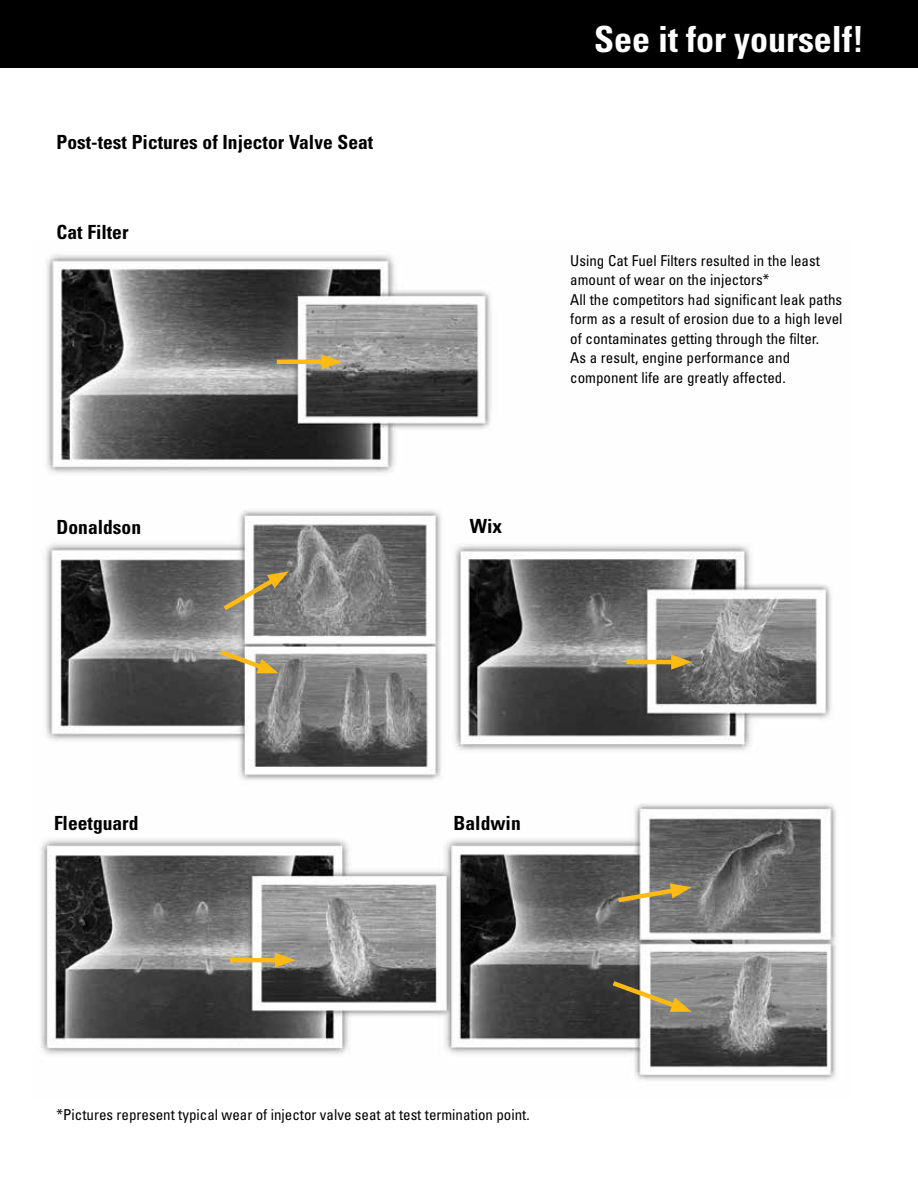
<style>
.page{position:relative;width:918px;height:1188px;background:#fff}
.page>*{position:absolute;margin:0;border:0;box-sizing:border-box;transform-origin:0 0}
.t1{font:700 condensed 36px "Univers LT Std";color:#fff}
.t2{font:700 condensed 19.5px "Univers LT Std";color:#000}
.t3{font:condensed 15px/19.5px "Univers LT Std";color:#000}
</style>
<div class="page">
<img style="left:41px;top:254px;width:795px;height:827px">
<div style="left:0;top:0;width:918px;height:68px;background:#000"></div>
<hr style="left:277px;top:360px;width:53px;height:4px;background:#fdba12">
<svg style="left:322px;top:354px;width:20px;height:15px"></svg>
<hr style="left:626px;top:660px;width:53px;height:4px;background:#fdba12">
<svg style="left:671px;top:654px;width:21px;height:16px"></svg>
<hr style="left:230px;top:958px;width:53px;height:4px;background:#fdba12">
<svg style="left:275px;top:953px;width:21px;height:15px"></svg>
<svg style="left:219px;top:571px;width:70px;height:43px;background:#958c76"></svg>
<svg style="left:613px;top:883px;width:79px;height:22px;background:#9b8c66"></svg>
<svg style="left:215px;top:647px;width:64px;height:28px"></svg>
<svg style="left:608px;top:978px;width:84px;height:35px;background:#8b8168"></svg>
<h2 class="t2" style="left:57px;top:130px;width:318px">Post-test Pictures of Injector Valve Seat</h2>
<h2 class="t2" style="left:57px;top:220px;width:73px">Cat Filter</h2>
<h2 class="t2" style="left:57px;top:516px;width:86px">Donaldson</h2>
<h2 class="t2" style="left:470px;top:514px;width:34px">Wix</h2>
<h1 class="t1" style="left:594px;top:17px;width:271px">See it for yourself!</h1>
<p class="t3" style="left:570px;top:251px;width:274px">Using Cat Fuel Filters resulted in the least amount of wear on the injectors*<br>All the competitors had significant leak paths form as a result of erosion due to a high level of contaminates getting through the filter.<br>As a result, engine performance and component life are greatly affected.</p>
<h2 class="t2" style="left:54px;top:811px;width:86px">Fleetguard</h2>
<h2 class="t2" style="left:454px;top:811px;width:69px">Baldwin</h2>
<p class="t3" style="left:57px;top:1105px;width:475px">*Pictures represent typical wear of injector valve seat at test termination point.</p>
</div>
